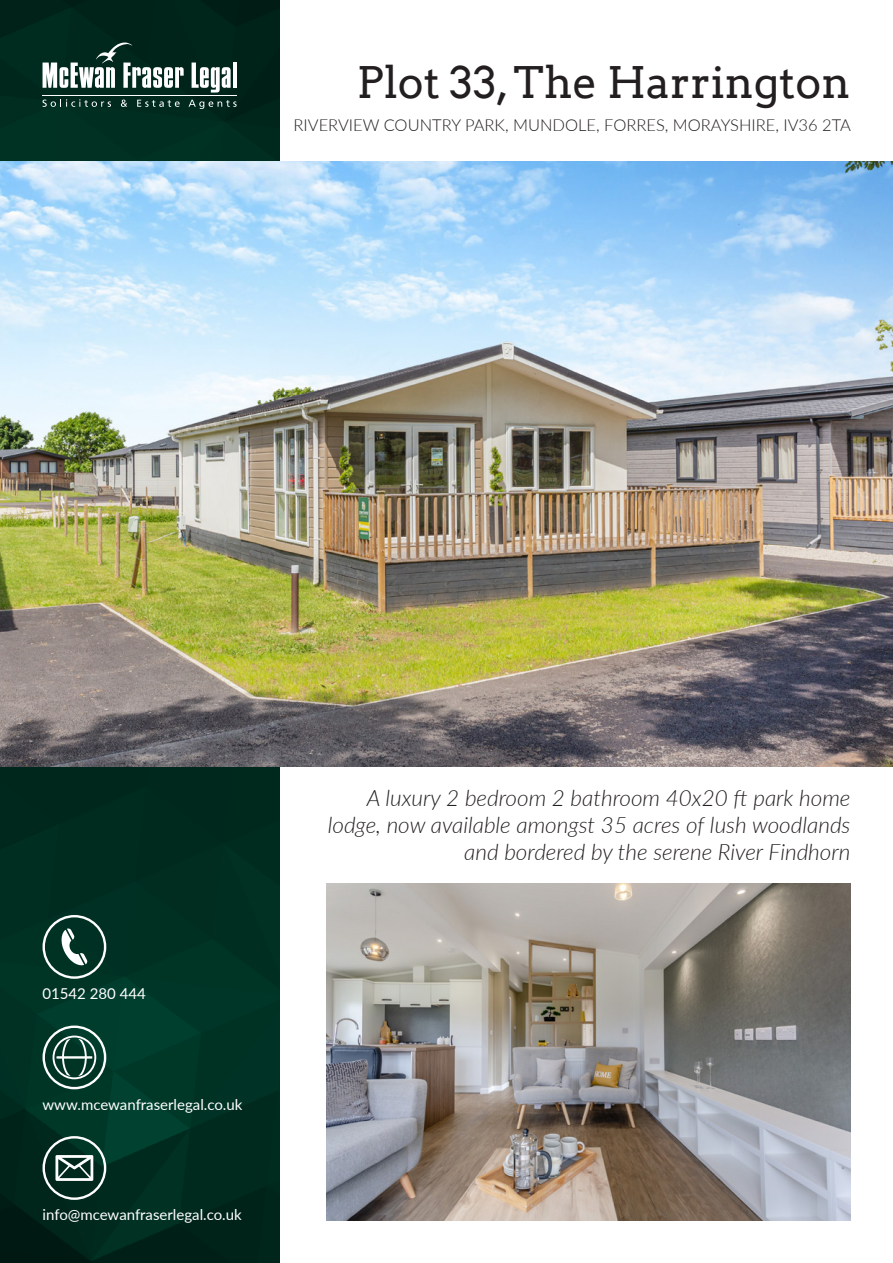
<style>
.page{position:relative;width:893px;height:1263px;background:#fff}
.page>*{position:absolute;margin:0;border:0;box-sizing:border-box;transform-origin:0 0}
.t1{font:43.5px "Arvo";color:#231f20}
.t2{font:italic 300 22.5px/27px "Lato";color:#231f20;text-align:right}
.t3{font:300 16.5px "Lato";color:#231f20}
.t4{font:15px "Lato";color:#fff}
</style>
<div class="page">
<img style="left:0;top:0;width:279px;height:1263px">
<img style="left:0;top:162px;width:893px;height:605px">
<svg style="left:43px;top:43px;width:141px;height:45px"></svg>
<svg style="left:192px;top:63px;width:39px;height:30px"></svg>
<hr style="left:233px;top:63px;width:4px;height:25px;background:#fff">
<hr style="left:43px;top:95px;width:194px;height:1px;background:#fff">
<svg style="left:43px;top:99px;width:68px;height:8px"></svg>
<svg style="left:121px;top:100px;width:6px;height:7px"></svg>
<svg style="left:137px;top:100px;width:43px;height:7px"></svg>
<svg style="left:189px;top:100px;width:48px;height:9px"></svg>
<img style="left:326px;top:883px;width:524px;height:337px">
<svg style="left:43px;top:915px;width:63px;height:64px"></svg>
<svg style="left:43px;top:1025px;width:63px;height:64px"></svg>
<svg style="left:43px;top:1136px;width:63px;height:64px"></svg>
<h1 class="t1" style="left:357px;top:56px;width:495px">Plot 33, The Harrington</h1>
<p class="t3" style="left:294px;top:113px;width:559px">RIVERVIEW COUNTRY PARK, MUNDOLE, FORRES, MORAYSHIRE, IV36 2TA</p>
<p class="t4" style="left:43px;top:983px;width:105px">01542 280 444</p>
<p class="t4" style="left:43px;top:1094px;width:201px">www.mcewanfraserlegal.co.uk</p>
<p class="t4" style="left:43px;top:1204px;width:201px">info@mcewanfraserlegal.co.uk</p>
<p class="t2" style="left:328px;top:783px;width:524px">A luxury 2 bedroom 2 bathroom 40x20 ft park home lodge, now available amongst 35 acres of lush woodlands and bordered by the serene River Findhorn</p>
</div>
